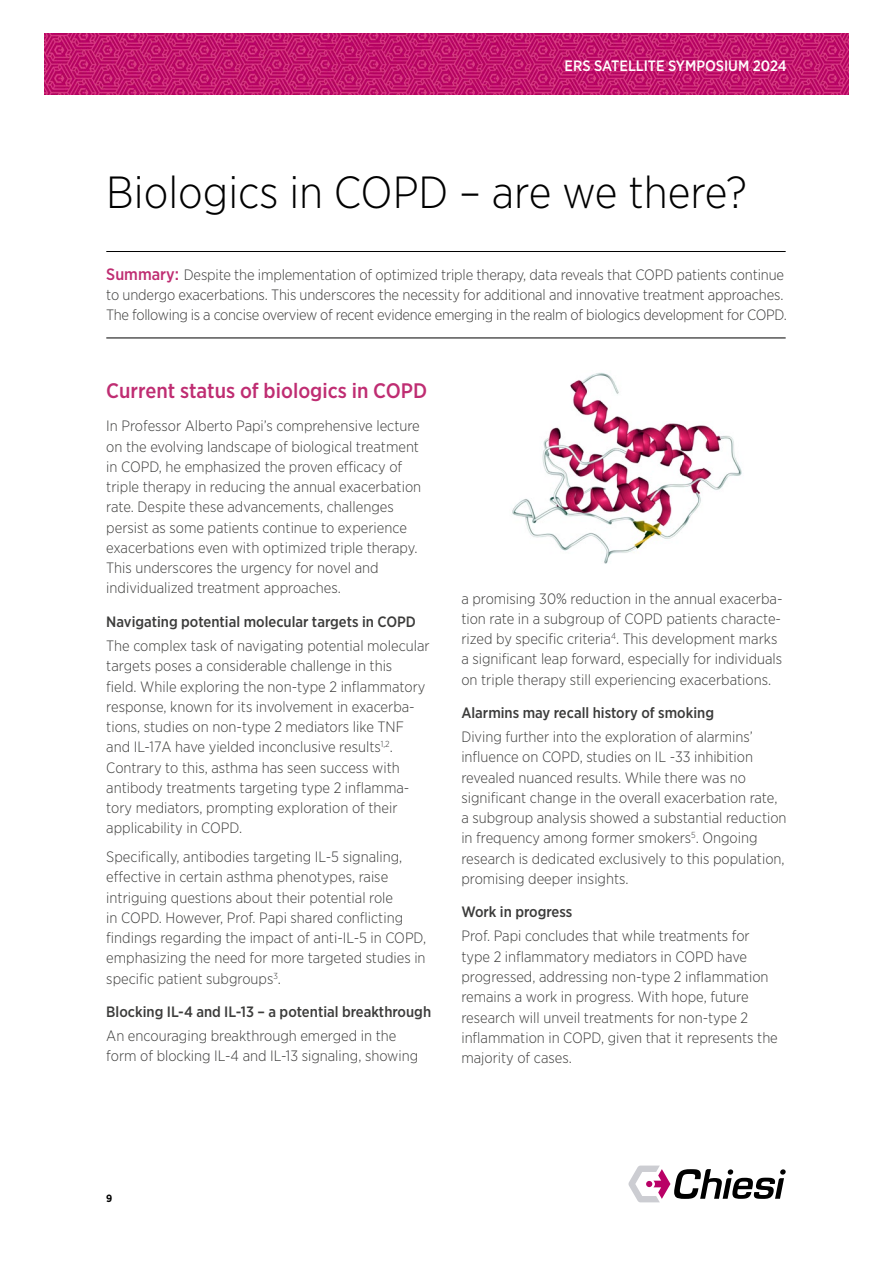
<style>
.page{position:relative;width:893px;height:1263px;background:#fff}
.page>*{position:absolute;margin:0;border:0;box-sizing:border-box;transform-origin:0 0}
.t1{font:300 45px "Gotham Narrow";color:#000}
.t2{font:500 21px "Gotham Narrow";color:#bf2d72}
.t3{font:300 15px/20.2px "Gotham Narrow";color:#3c3c3b}
.t4{font:500 15px "Gotham Narrow";color:#3c3c3b}
.t5{font:500 15px "Gotham Narrow";color:#fff}
.t6{font:700 10.5px "Gotham Narrow";color:#000}
.s1{font-weight:500;font-size:16.5px;color:#bf2d72}
</style>
<div class="page">
<svg style="left:628px;top:1165px;width:158px;height:37px"></svg>
<img style="left:679px;top:34px;width:169px;height:61px">
<img style="left:45px;top:34px;width:634px;height:61px">
<hr style="left:106px;top:251px;width:680px;height:1px;background:#000">
<hr style="left:106px;top:338px;width:680px;height:1px;background:#000">
<img style="left:512px;top:373px;width:230px;height:191px">
<p class="t5" style="left:565px;top:56px;width:224px">ERS SATELLITE SYMPOSIUM 2024</p>
<h1 class="t1" style="left:106px;top:165px;width:642px">Biologics in COPD – are we there?</h1>
<p class="t3" style="left:106px;top:264px;width:682px"><span class="s1">Summary:</span> Despite the implementation of optimized triple therapy, data reveals that COPD patients continue to undergo exacerbations. This underscores the necessity for additional and innovative treatment approaches.<br>The following is a concise overview of recent evidence emerging in the realm of biologics development for COPD.</p>
<h2 class="t2" style="left:106px;top:378px;width:322px">Current status of biologics in COPD</h2>
<p class="t3" style="left:106px;top:416px;width:316px">In Professor Alberto Papi’s comprehensive lecture on the evolving landscape of biological treatment in COPD, he emphasized the proven efficacy of triple therapy in reducing the annual exacerbation rate. Despite these advancements, challenges persist as some patients continue to experience exacerbations even with optimized triple therapy.<br>This underscores the urgency for novel and individualized treatment approaches.</p>
<p class="t4" style="left:106px;top:612px;width:311px">Navigating potential molecular targets in COPD</p>
<p class="t3" style="left:106px;top:635px;width:325px">The complex task of navigating potential molecular targets poses a considerable challenge in this<br>field. While exploring the non-type 2 inflammatory response, known for its involvement in exacerba&shy;tions, studies on non-type 2 mediators like TNF and IL-17A have yielded inconclusive results<sup>1,2</sup>.<br>Contrary to this, asthma has seen success with antibody treatments targeting type 2 inflamma&shy;tory mediators, prompting exploration of their applicability in COPD.</p>
<p class="t3" style="left:106px;top:846px;width:321px">Specifically, antibodies targeting IL-5 signaling, effective in certain asthma phenotypes, raise intriguing questions about their potential role<br>in COPD. However, Prof. Papi shared conflicting findings regarding the impact of anti-IL-5 in COPD, emphasizing the need for more targeted studies in specific patient subgroups<sup>3</sup>.</p>
<p class="t4" style="left:106px;top:1002px;width:326px">Blocking IL-4 and IL-13 – a potential breakthrough</p>
<p class="t3" style="left:106px;top:1025px;width:313px">An encouraging breakthrough emerged in the form of blocking IL-4 and IL-13 signaling, showing</p>
<p class="t3" style="left:461px;top:588px;width:323px">a promising 30% reduction in the annual exacerba&shy;tion rate in a subgroup of COPD patients characte&shy;rized by specific criteria<sup>4</sup>. This development marks a significant leap forward, especially for individuals on triple therapy still experiencing exacerbations.</p>
<p class="t4" style="left:461px;top:703px;width:254px">Alarmins may recall history of smoking</p>
<p class="t3" style="left:461px;top:726px;width:327px">Diving further into the exploration of alarmins’ influence on COPD, studies on IL -33 inhibition revealed nuanced results. While there was no significant change in the overall exacerbation rate, a subgroup analysis showed a substantial reduction in frequency among former smokers<sup>5</sup>. Ongoing research is dedicated exclusively to this population, promising deeper insights.</p>
<p class="t4" style="left:461px;top:902px;width:112px">Work in progress</p>
<p class="t3" style="left:461px;top:926px;width:318px">Prof. Papi concludes that while treatments for type 2 inflammatory mediators in COPD have progressed, addressing non-type 2 inflammation remains a work in progress. With hope, future research will unveil treatments for non-type 2 inflammation in COPD, given that it represents the majority of cases.</p>
<p class="t6" style="left:106px;top:1192px;width:8px">9</p>
</div>
